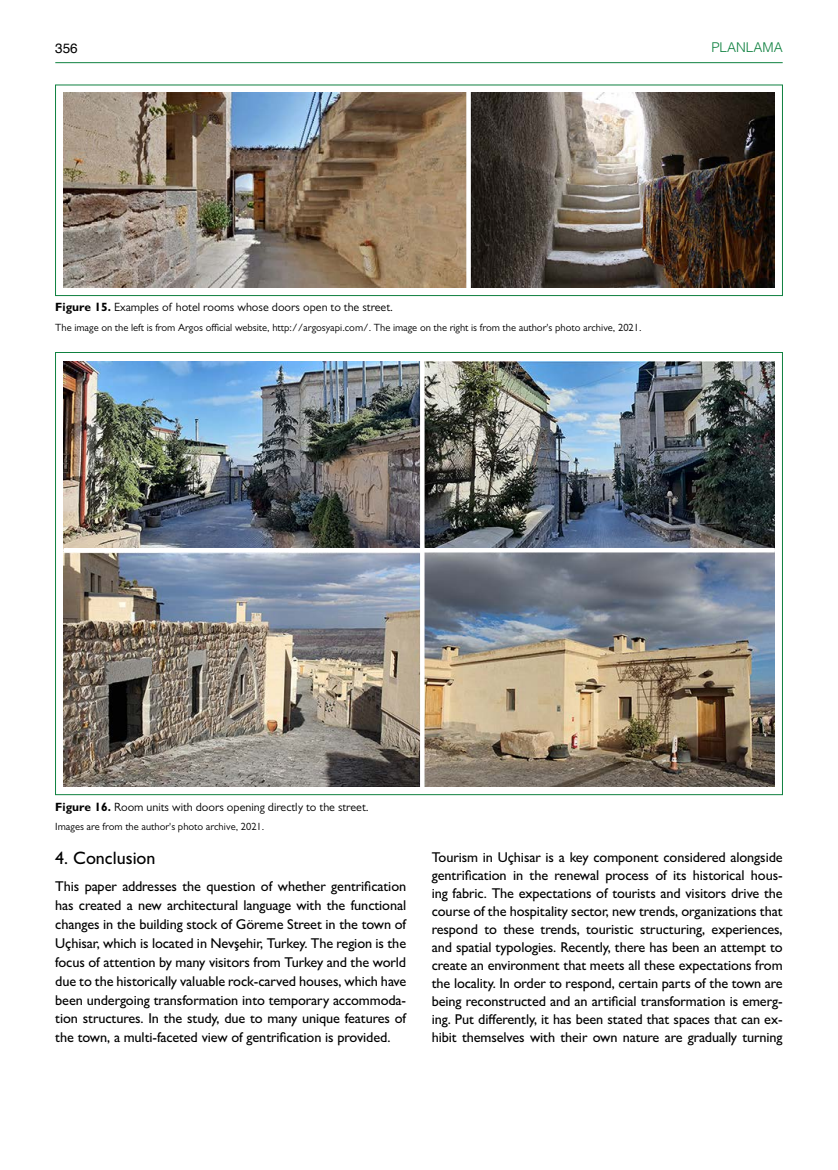
<style>
.page{position:relative;width:838px;height:1170px;background:#fff}
.page>*{position:absolute;margin:0;border:0;box-sizing:border-box;transform-origin:0 0}
.t1{font:500 18px "Gill Sans MT Pro";color:#000}
.t2{font:500 14.25px/18px "Gill Sans MT Pro";letter-spacing:-.005em;color:#000;text-align:justify}
.t3{font:300 13.5px "Helvetica";color:#0f8140}
.t4{font:13.5px "Helvetica";color:#000}
.t5{font:12px "Gill Sans MT Pro";color:#000}
.t6{font:10.5px "Gill Sans MT Pro";color:#000}
.s1{font-weight:700}
</style>
<div class="page">
<hr style="left:55px;top:62px;width:727px;height:1px;background:#0f8140">
<div style="left:55px;top:85px;width:727px;height:211px;border:1px solid #0f8140"></div>
<img style="left:64px;top:93px;width:710px;height:194px">
<div style="left:466px;top:91px;width:5px;height:197px;background:#fff"></div>
<img style="left:64px;top:361px;width:710px;height:425px">
<hr style="left:420px;top:359px;width:4px;height:428px;background:#fff">
<hr style="left:64px;top:548px;width:710px;height:4px;background:#fff">
<p class="t4" style="left:55px;top:37px;width:24px">356</p>
<p class="t3" style="left:711px;top:36px;width:73px">PLANLAMA</p>
<p class="t5" style="left:55px;top:300px;width:339px"><span class="s1">Figure 15.</span> Examples of hotel rooms whose doors open to the street.</p>
<p class="t6" style="left:55px;top:321px;width:588px">The image on the left is from Argos official website, http://argosyapi.com/. The image on the right is from the author's photo archive, 2021.</p>
<p class="t5" style="left:55px;top:799px;width:315px"><span class="s1">Figure 16.</span> Room units with doors opening directly to the street.</p>
<p class="t6" style="left:55px;top:820px;width:211px">Images are from the author's photo archive, 2021.</p>
<p class="t1" style="left:55px;top:846px;width:102px">4. Conclusion</p>
<p class="t2" style="left:55px;top:876px;width:352px;line-height:18.9px">This paper addresses the question of whether gentrification has created a new architectural language with the functional changes in the building stock of Göreme Street in the town of Uçhisar, which is located in Nevşehir, Turkey. The region is the focus of attention by many visitors from Turkey and the world due to the historically valuable rock-carved houses, which have been undergoing transformation into temporary accommoda&shy;tion structures. In the study, due to many unique features of the town, a multi-faceted view of gentrification is provided.</p>
<p class="t2" style="left:432px;top:847px;width:352px">Tourism in Uçhisar is a key component considered alongside gentrification in the renewal process of its historical hous&shy;ing fabric. The expectations of tourists and visitors drive the course of the hospitality sector, new trends, organizations that respond to these trends, touristic structuring, experiences, and spatial typologies. Recently, there has been an attempt to create an environment that meets all these expectations from the locality. In order to respond, certain parts of the town are being reconstructed and an artificial transformation is emerg&shy;ing. Put differently, it has been stated that spaces that can ex&shy;hibit themselves with their own nature are gradually turning</p>
</div>
